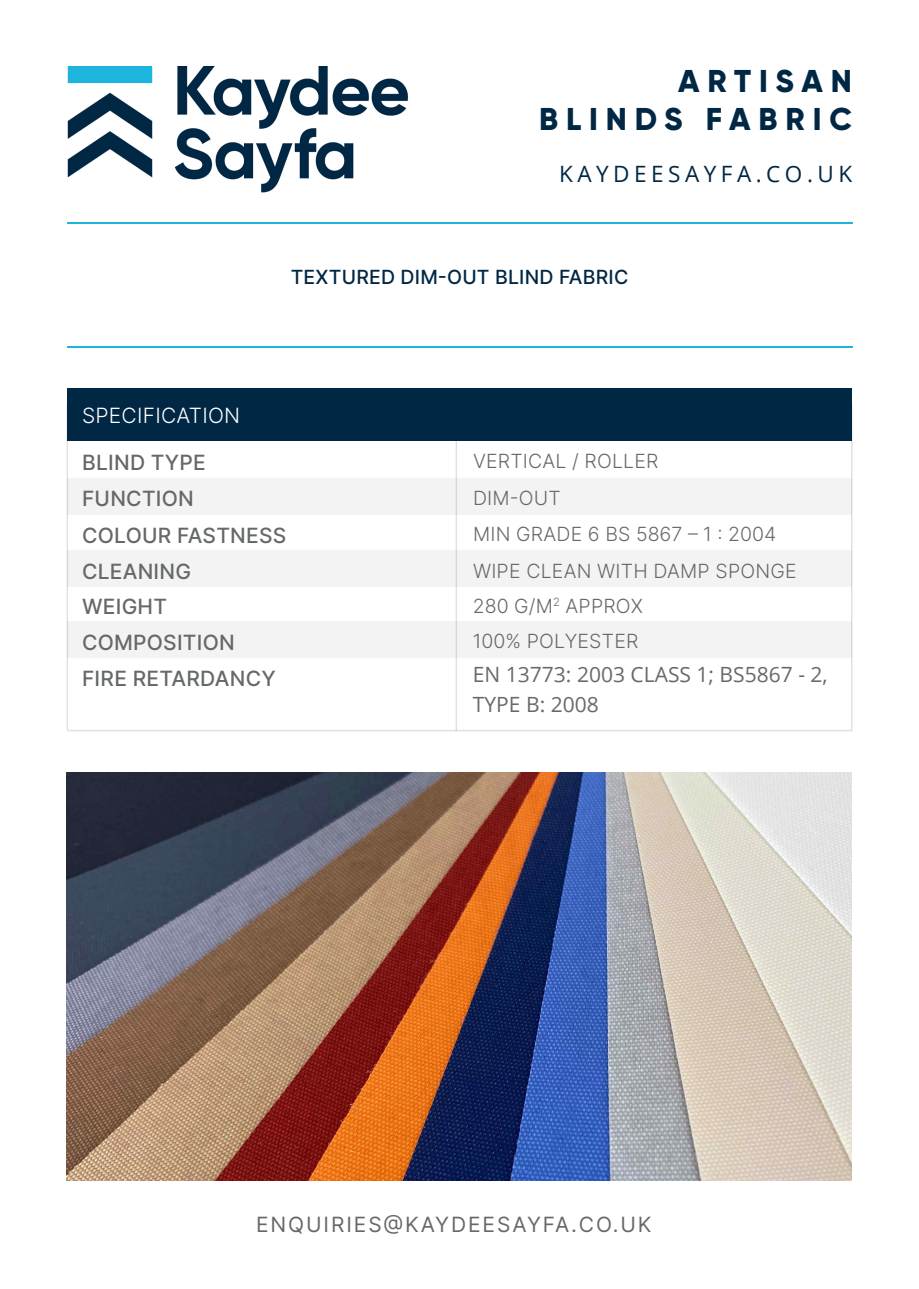
<style>
.page{position:relative;width:919px;height:1289px;background:#fff}
.page>*{position:absolute;margin:0;border:0;box-sizing:border-box;transform-origin:0 0}
.t1{font:800 31.5px "Gilroy";letter-spacing:.25em;color:#002744}
.t2{font:22.5px "Open Sans";letter-spacing:.2em;color:#002744}
.t3{font:500 21px "Inter";letter-spacing:.01em;color:#666969}
.t4{font:21px/30px "Open Sans";color:#676a6a}
.t5{font:21px "Inter";letter-spacing:.09em;color:#666969}
.t6{font:300 21px "Inter";letter-spacing:.01em;color:#fff}
.t7{font:300 19.5px "Inter";letter-spacing:.01em;color:#666969}
.t8{font:500 19.5px "Inter";letter-spacing:.01em;color:#002744}
</style>
<div class="page">
<img style="left:67px;top:67px;width:341px;height:125px">
<hr style="left:67px;top:223px;width:785px;height:1px;background:#1db4dd">
<hr style="left:67px;top:347px;width:785px;height:1px;background:#1db4dd">
<div style="left:67px;top:388px;width:784px;height:53px;background:#002744"></div>
<div style="left:67px;top:478px;width:784px;height:36px;background:#f3f3f3"></div>
<div style="left:67px;top:550px;width:784px;height:37px;background:#f3f3f3"></div>
<div style="left:67px;top:621px;width:784px;height:36px;background:#f3f3f3"></div>
<hr style="left:455px;top:441px;width:2px;height:290px;background:#666969">
<img style="left:67px;top:772px;width:784px;height:407px">
<p class="t1" style="left:678px;top:61px;width:175px">ARTISAN</p>
<p class="t1" style="left:539px;top:99px;width:314px">BLINDS FABRIC</p>
<p class="t2" style="left:559px;top:158px;width:295px">KAYDEESAYFA.CO.UK</p>
<p class="t6" style="left:82px;top:400px;width:159px">SPECIFICATION</p>
<p class="t8" style="left:291px;top:263px;width:339px">TEXTURED DIM-OUT BLIND FABRIC</p>
<p class="t3" style="left:82px;top:447px;width:125px">BLIND TYPE</p>
<p class="t7" style="left:473px;top:447px;width:187px">VERTICAL / ROLLER</p>
<p class="t3" style="left:82px;top:483px;width:113px">FUNCTION</p>
<p class="t7" style="left:473px;top:483px;width:89px">DIM-OUT</p>
<p class="t3" style="left:82px;top:519px;width:206px">COLOUR FASTNESS</p>
<p class="t7" style="left:473px;top:520px;width:305px">MIN GRADE 6 BS 5867 – 1 : 2004</p>
<p class="t3" style="left:82px;top:556px;width:111px">CLEANING</p>
<p class="t7" style="left:473px;top:556px;width:325px">WIPE CLEAN WITH DAMP SPONGE</p>
<p class="t3" style="left:82px;top:591px;width:87px">WEIGHT</p>
<p class="t7" style="left:473px;top:591px;width:171px">280 G/M<sup>2</sup> APPROX</p>
<p class="t3" style="left:82px;top:627px;width:154px">COMPOSITION</p>
<p class="t7" style="left:473px;top:627px;width:167px">100% POLYESTER</p>
<p class="t3" style="left:82px;top:663px;width:195px">FIRE RETARDANCY</p>
<p class="t4" style="left:473px;top:659px;width:356px">EN 13773: 2003 CLASS 1; BS5867 - 2,<br>TYPE B: 2008</p>
<p class="t5" style="left:256px;top:1209px;width:397px">ENQUIRIES@KAYDEESAYFA.CO.UK</p>
</div>
